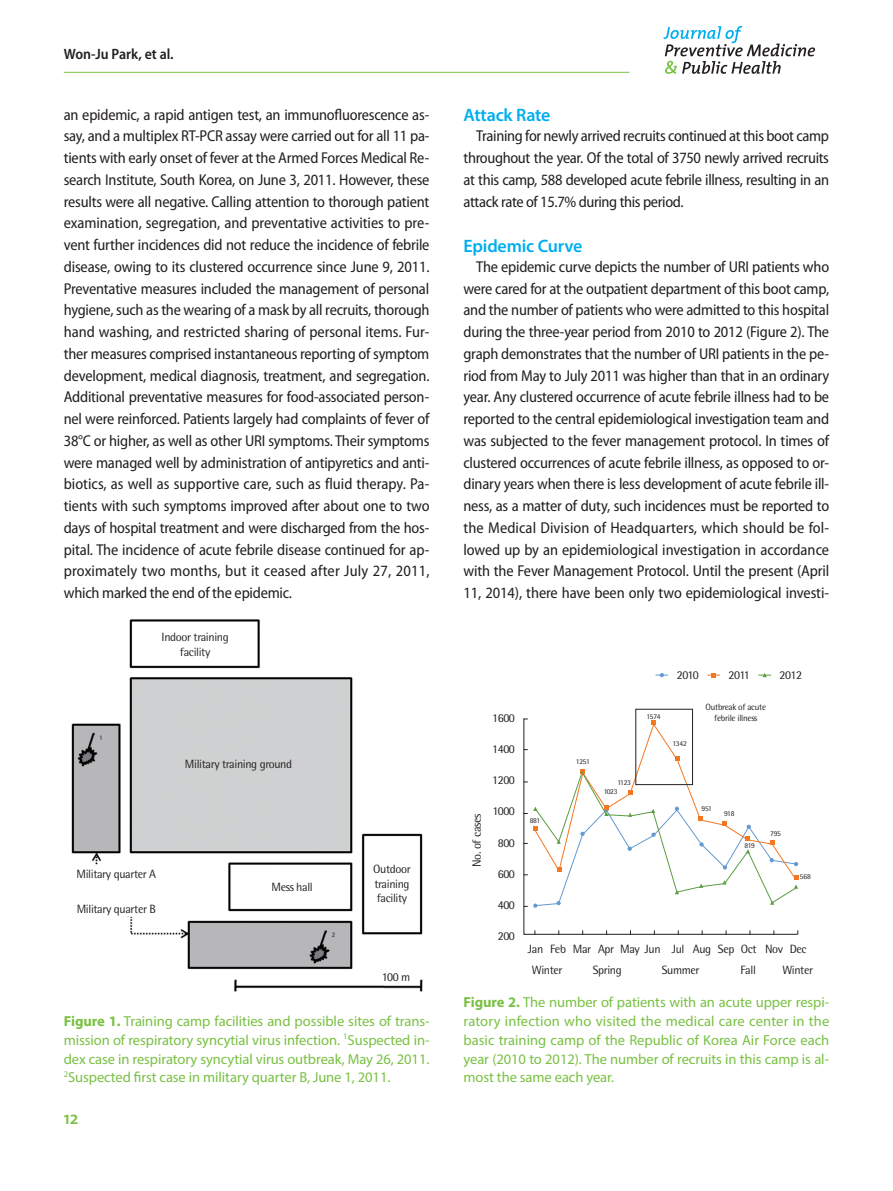
<style>
.page{position:relative;width:893px;height:1191px;background:#fff}
.page>*{position:absolute;margin:0;border:0;box-sizing:border-box;transform-origin:0 0}
.jpmph_중제목{font:600 18px "Myriad Pro";letter-spacing:-.01em;color:#00aeef}
.t1{font:600 18px "The Mix";color:#79c142}
.jpmph_본문{font:semi-condensed 15.75px/21.8px "Myriad Pro";letter-spacing:-.015em;color:#231f20;text-align:justify}
.jpmph_하시라-이름{font:600 semi-condensed 15px "Myriad Pro";color:#231f20}
.jpmph_표그림캡션{font:14.55px/18.8px "Myriad Pro";letter-spacing:-.005em;color:#79c142;text-align:justify}
.그림지문_8pt{font:12px/14.4px "Rotis Semi Sans Std";letter-spacing:-.03em;color:#231f20;text-align:justify}
.그림지문_8pt-2{font:9px "Rotis Semi Sans Std";letter-spacing:-.03em;color:#231f20}
.그림지문_8pt-3{font:7.5px "Rotis Semi Sans Std";letter-spacing:-.03em;color:#231f20}
.그림지문_8pt-4{font:7.05px "Rotis Semi Sans Std";color:#231f20}
.s1{font-weight:700}
</style>
<div class="page">
<hr style="left:64px;top:72px;width:565px;height:1px;background:#79c142">
<svg style="left:663px;top:26px;width:152px;height:48px"></svg>
<svg style="left:523px;top:907px;width:275px;height:28px"></svg>
<svg style="left:523px;top:718px;width:275px;height:189px"></svg>
<div style="left:636px;top:709px;width:57px;height:76px;border:1px solid #231f20"></div>
<svg style="left:655px;top:673px;width:13px;height:4px"></svg>
<svg style="left:707px;top:673px;width:13px;height:4px"></svg>
<svg style="left:758px;top:673px;width:13px;height:4px"></svg>
<img style="left:71px;top:619px;width:352px;height:373px">
<div style="left:134px;top:626px;width:122px;height:36px;background:#fff"></div>
<div style="left:239px;top:880px;width:107px;height:12px;background:#fff"></div>
<div style="left:382px;top:971px;width:28px;height:12px;background:#fff"></div>
<p class="jpmph_하시라-이름" style="left:64px;top:46px;width:111px">Won-Ju Park, et al.</p>
<p class="jpmph_본문" style="left:64px;top:104px;width:367px">an epidemic, a rapid antigen test, an immunofluorescence as&shy;say, and a multiplex RT-PCR assay were carried out for all 11 pa&shy;tients with early onset of fever at the Armed Forces Medical Re&shy;search Institute, South Korea, on June 3, 2011. However, these results were all negative. Calling attention to thorough patient examination, segregation, and preventative activities to pre&shy;vent further incidences did not reduce the incidence of febrile disease, owing to its clustered occurrence since June 9, 2011.<br>Preventative measures included the management of personal hygiene, such as the wearing of a mask by all recruits, thorough hand washing, and restricted sharing of personal items. Fur&shy;ther measures comprised instantaneous reporting of symptom development, medical diagnosis, treatment, and segregation.<br>Additional preventative measures for food-associated person&shy;nel were reinforced. Patients largely had complaints of fever of 38°C or higher, as well as other URI symptoms. Their symptoms were managed well by administration of antipyretics and anti&shy;biotics, as well as supportive care, such as fluid therapy. Pa&shy;tients with such symptoms improved after about one to two days of hospital treatment and were discharged from the hos&shy;pital. The incidence of acute febrile disease continued for ap&shy;proximately two months, but it ceased after July 27, 2011, which marked the end of the epidemic.</p>
<p class="jpmph_중제목" style="left:463px;top:104px;width:89px">Attack Rate</p>
<p class="jpmph_본문" style="left:463px;top:125px;width:367px;text-indent:13px">Training for newly arrived recruits continued at this boot camp throughout the year. Of the total of 3750 newly arrived recruits at this camp, 588 developed acute febrile illness, resulting in an attack rate of 15.7% during this period.</p>
<p class="jpmph_중제목" style="left:463px;top:234px;width:121px">Epidemic Curve</p>
<p class="jpmph_본문" style="left:463px;top:256px;width:367px;text-indent:13px">The epidemic curve depicts the number of URI patients who were cared for at the outpatient department of this boot camp, and the number of patients who were admitted to this hospital during the three-year period from 2010 to 2012 (Figure 2). The graph demonstrates that the number of URI patients in the pe&shy;riod from May to July 2011 was higher than that in an ordinary year. Any clustered occurrence of acute febrile illness had to be reported to the central epidemiological investigation team and was subjected to the fever management protocol. In times of clustered occurrences of acute febrile illness, as opposed to or&shy;dinary years when there is less development of acute febrile ill&shy;ness, as a matter of duty, such incidences must be reported to the Medical Division of Headquarters, which should be fol&shy;lowed up by an epidemiological investigation in accordance with the Fever Management Protocol. Until the present (April 11, 2014), there have been only two epidemiological investi-</p>
<p class="그림지문_8pt-4" style="left:99px;top:733px;width:5px">1</p>
<p class="그림지문_8pt" style="left:162px;top:630px;width:69px">Indoor training</p>
<p class="그림지문_8pt" style="left:180px;top:644px;width:32px">facility</p>
<p class="그림지문_8pt" style="left:185px;top:756px;width:109px">Military training ground</p>
<p class="그림지문_8pt" style="left:77px;top:866px;width:81px">Military quarter A</p>
<p class="그림지문_8pt" style="left:77px;top:901px;width:81px">Military quarter B</p>
<p class="그림지문_8pt" style="left:272px;top:879px;width:43px">Mess hall</p>
<p class="그림지문_8pt-4" style="left:332px;top:930px;width:5px">2</p>
<p class="그림지문_8pt" style="left:373px;top:862px;width:39px">Outdoor training facility</p>
<p class="그림지문_8pt" style="left:382px;top:970px;width:30px">100 m</p>
<p class="jpmph_표그림캡션" style="left:64px;top:1011px;width:367px"><span class="s1">Figure 1.</span> Training camp facilities and possible sites of trans&shy;mission of respiratory syncytial virus infection. <sup>1</sup>Suspected in&shy;dex case in respiratory syncytial virus outbreak, May 26, 2011.<br><sup>2</sup>Suspected first case in military quarter B, June 1, 2011.</p>
<p class="t1" style="left:64px;top:1103px;width:16px">12</p>
<p class="그림지문_8pt" style="left:470px;top:867px;width:54px;rotate:-90deg">No. of cases</p>
<p class="그림지문_8pt" style="left:492px;top:711px;width:24px">1600</p>
<p class="그림지문_8pt" style="left:492px;top:742px;width:24px">1400</p>
<p class="그림지문_8pt" style="left:492px;top:773px;width:24px">1200</p>
<p class="그림지문_8pt" style="left:492px;top:804px;width:24px">1000</p>
<p class="그림지문_8pt" style="left:498px;top:835px;width:19px">800</p>
<p class="그림지문_8pt" style="left:498px;top:866px;width:19px">600</p>
<p class="그림지문_8pt" style="left:498px;top:897px;width:19px">400</p>
<p class="그림지문_8pt" style="left:498px;top:928px;width:19px">200</p>
<p class="그림지문_8pt-3" style="left:530px;top:816px;width:12px">881</p>
<p class="그림지문_8pt-3" style="left:576px;top:757px;width:16px">1251</p>
<p class="그림지문_8pt-3" style="left:617px;top:778px;width:15px">1123</p>
<p class="그림지문_8pt-3" style="left:604px;top:787px;width:15px">1023</p>
<p class="그림지문_8pt-3" style="left:646px;top:711px;width:16px">1574</p>
<p class="그림지문_8pt" style="left:677px;top:668px;width:24px">2010</p>
<p class="그림지문_8pt" style="left:729px;top:668px;width:23px">2011</p>
<p class="그림지문_8pt" style="left:780px;top:668px;width:24px">2012</p>
<p class="그림지문_8pt-3" style="left:672px;top:739px;width:16px">1342</p>
<p class="그림지문_8pt-2" style="left:705px;top:701px;width:62px">Outbreak of acute</p>
<p class="그림지문_8pt-2" style="left:714px;top:712px;width:45px">febrile illness</p>
<p class="그림지문_8pt-3" style="left:701px;top:803px;width:12px">951</p>
<p class="그림지문_8pt-3" style="left:724px;top:808px;width:12px">918</p>
<p class="그림지문_8pt-3" style="left:744px;top:841px;width:12px">819</p>
<p class="그림지문_8pt-3" style="left:770px;top:828px;width:12px">795</p>
<p class="그림지문_8pt-3" style="left:800px;top:872px;width:12px">568</p>
<p class="그림지문_8pt" style="left:528px;top:942px;width:280px">Jan Feb Mar Apr May Jun Jul Aug Sep Oct Nov Dec</p>
<p class="그림지문_8pt" style="left:532px;top:962px;width:32px">Winter</p>
<p class="그림지문_8pt" style="left:593px;top:962px;width:31px">Spring</p>
<p class="그림지문_8pt" style="left:662px;top:962px;width:39px">Summer</p>
<p class="그림지문_8pt" style="left:741px;top:962px;width:17px">Fall</p>
<p class="그림지문_8pt" style="left:782px;top:962px;width:32px">Winter</p>
<p class="jpmph_표그림캡션" style="left:463px;top:992px;width:367px"><span class="s1">Figure 2.</span> The number of patients with an acute upper respi&shy;ratory infection who visited the medical care center in the basic training camp of the Republic of Korea Air Force each year (2010 to 2012). The number of recruits in this camp is al&shy;most the same each year.</p>
</div>
